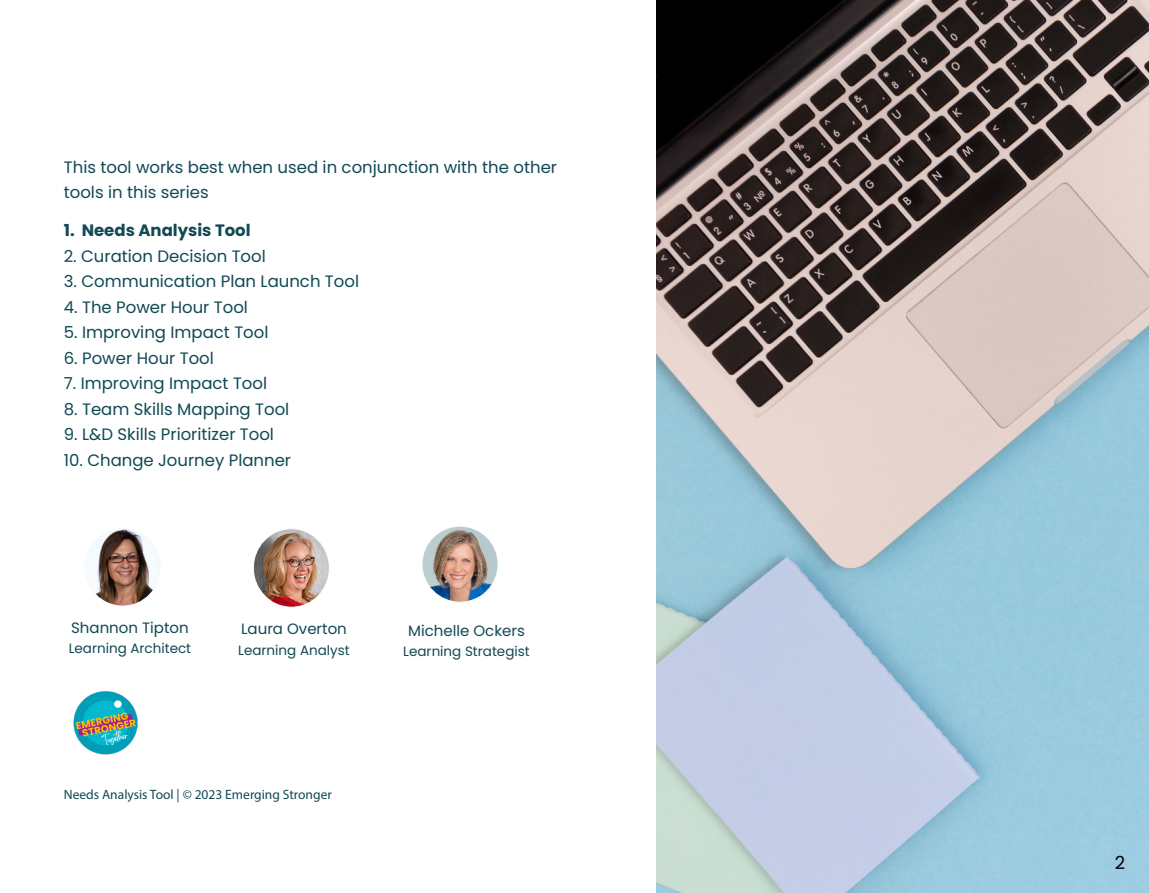
<style>
.page{position:relative;width:1149px;height:893px;background:#fff}
.page>*{position:absolute;margin:0;border:0;box-sizing:border-box;transform-origin:0 0}
.t1{font:18px "Poppins";color:#000}
.t2{font:16.5px/25.5px "Poppins";color:#114954}
.t3{font:700 16.5px "Poppins";color:#114954}
.t4{font:15px "Poppins";color:#114954}
.t5{font:13.5px "Poppins";color:#114954}
.t6{font:13.5px "Myriad Pro";color:#114954}
</style>
<div class="page">
<img style="left:656px;top:0;width:492px;height:893px">
<img style="left:422px;top:526px;width:76px;height:76px;border-radius:38px">
<div style="left:421px;top:526px;width:77px;height:77px;border:1px solid #fff;border-radius:50%"></div>
<img style="left:253px;top:530px;width:75px;height:76px">
<div style="left:253px;top:528px;width:77px;height:80px;border:1px solid #fff;border-radius:50%"></div>
<img style="left:86px;top:530px;width:73px;height:75px">
<div style="left:84px;top:528px;width:77px;height:79px;border:1px solid #fff;border-radius:50%"></div>
<img style="left:73px;top:691px;width:65px;height:64px">
<p class="t2" style="left:64px;top:154px;width:494px">This tool works best when used in conjunction with the other tools in this series</p>
<p class="t3" style="left:64px;top:221px;width:188px">1. Needs Analysis Tool</p>
<p class="t2" style="left:64px;top:243px;width:203px">2. Curation Decision Tool</p>
<p class="t2" style="left:64px;top:269px;width:297px">3. Communication Plan Launch Tool</p>
<p class="t2" style="left:64px;top:294px;width:186px">4. The Power Hour Tool</p>
<p class="t2" style="left:64px;top:320px;width:206px">5. Improving Impact Tool</p>
<p class="t2" style="left:64px;top:345px;width:151px">6. Power Hour Tool</p>
<p class="t2" style="left:64px;top:371px;width:205px">7. Improving Impact Tool</p>
<p class="t2" style="left:64px;top:396px;width:227px">8. Team Skills Mapping Tool</p>
<p class="t2" style="left:64px;top:422px;width:212px">9. L&amp;D Skills Prioritizer Tool</p>
<p class="t2" style="left:64px;top:447px;width:229px">10. Change Journey Planner</p>
<p class="t4" style="left:71px;top:619px;width:119px">Shannon Tipton</p>
<p class="t5" style="left:69px;top:641px;width:124px">Learning Architect</p>
<p class="t4" style="left:241px;top:620px;width:107px">Laura Overton</p>
<p class="t5" style="left:238px;top:642px;width:113px">Learning Analyst</p>
<p class="t6" style="left:64px;top:786px;width:269px">Needs Analysis Tool | © 2023 Emerging Stronger</p>
<p class="t4" style="left:408px;top:622px;width:118px">Michelle Ockers</p>
<p class="t5" style="left:403px;top:644px;width:128px">Learning Strategist</p>
<p class="t1" style="left:1114px;top:853px;width:12px">2</p>
</div>
